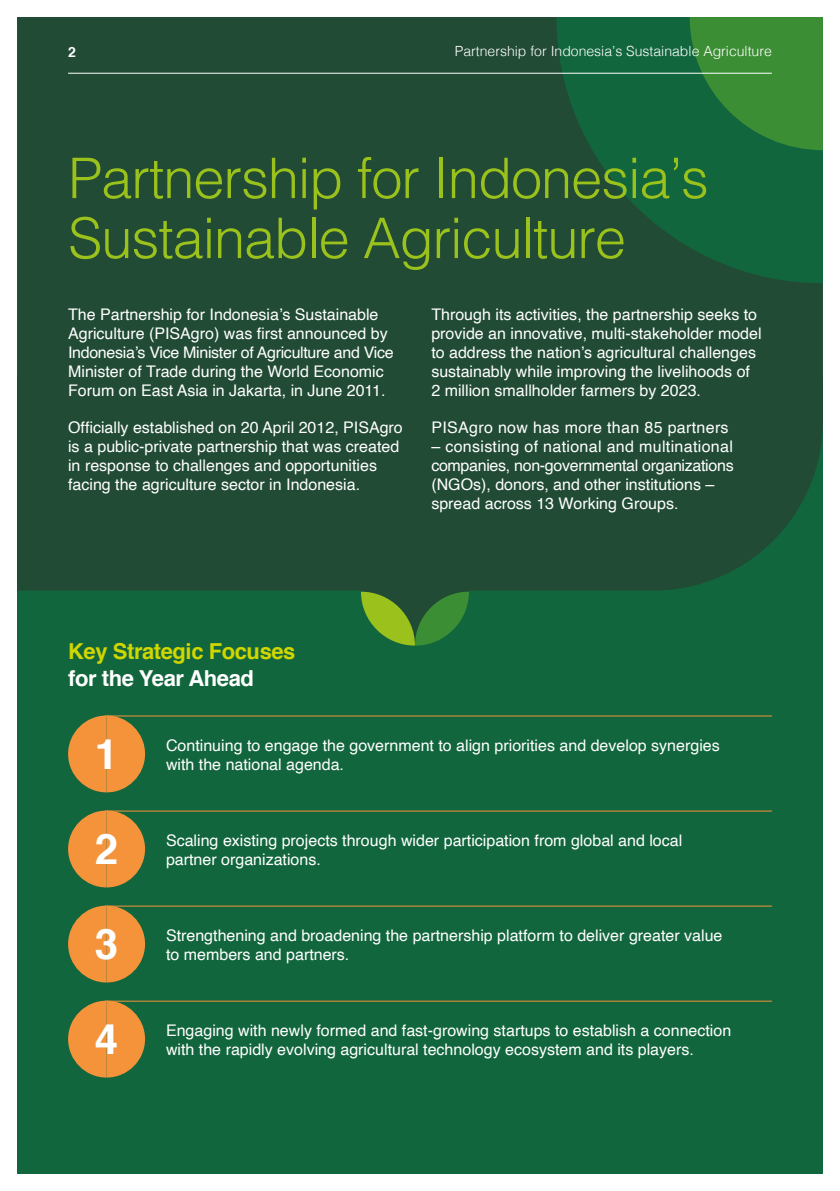
<style>
.page{position:relative;width:840px;height:1191px;background:#fff}
.page>*{position:absolute;margin:0;border:0;box-sizing:border-box;transform-origin:0 0}
.t1{font:300 56px/60px "Helvetica";letter-spacing:-.02em;color:#9bc21c}
.t2{font:700 42px "Helvetica";color:#fff}
.t3{font:700 22px "Helvetica";letter-spacing:-.02em;color:#cfd600}
.t4{font:700 22px "Helvetica";letter-spacing:-.02em;color:#fff}
.t5{font:16px/19.2px "Helvetica";color:#fff}
.t6{font:16px "Helvetica";letter-spacing:.02em;color:#fff}
.t7{font:300 14px "Helvetica";color:#fff}
.t8{font:700 14px "Helvetica";color:#fff}
</style>
<div class="page">
<div style="left:17px;top:378px;width:805px;height:796px;background:#12663d"></div>
<div style="left:17px;top:17px;width:805px;height:573px;background:#214b35"></div>
<svg style="left:361px;top:588px;width:107px;height:57px"></svg>
<svg style="left:556px;top:17px;width:266px;height:266px;background:#165e3a"></svg>
<svg style="left:689px;top:17px;width:133px;height:133px;background:#338537"></svg>
<hr style="left:105px;top:810px;width:666px;height:1px;background:#f5933a">
<hr style="left:105px;top:715px;width:666px;height:1px;background:#f5933a">
<hr style="left:105px;top:905px;width:666px;height:1px;background:#f5933a">
<hr style="left:105px;top:1000px;width:666px;height:1px;background:#f5933a">
<svg style="left:68px;top:715px;width:77px;height:77px"></svg>
<svg style="left:68px;top:810px;width:77px;height:77px"></svg>
<svg style="left:68px;top:905px;width:77px;height:77px"></svg>
<svg style="left:68px;top:1000px;width:77px;height:77px"></svg>
<hr style="left:68px;top:73px;width:703px;height:1px;background:#fff">
<p class="t8" style="left:68px;top:40px;width:9px">2</p>
<p class="t7" style="left:454px;top:39px;width:318px">Partnership for Indonesia’s Sustainable Agriculture</p>
<h1 class="t1" style="left:68px;top:144px;width:641px">Partnership for Indonesia’s<br>Sustainable Agriculture</h1>
<p class="t5" style="left:68px;top:305px;width:327px">The Partnership for Indonesia’s Sustainable Agriculture (PISAgro) was first announced by Indonesia’s Vice Minister of Agriculture and Vice Minister of Trade during the World Economic Forum on East Asia in Jakarta, in June 2011.</p>
<p class="t5" style="left:68px;top:418px;width:336px">Officially established on 20 April 2012, PISAgro is a public-private partnership that was created in response to challenges and opportunities facing the agriculture sector in Indonesia.</p>
<p class="t5" style="left:431px;top:305px;width:331px">Through its activities, the partnership seeks to provide an innovative, multi-stakeholder model to address the nation’s agricultural challenges sustainably while improving the livelihoods of 2 million smallholder farmers by 2023.</p>
<p class="t6" style="left:431px;top:414px;width:298px">PISAgro now has more than 85 partners</p>
<p class="t5" style="left:431px;top:437px;width:303px">– consisting of national and multinational companies, non-governmental organizations (NGOs), donors, and other institutions – spread across 13 Working Groups.</p>
<h3 class="t3" style="left:68px;top:634px;width:229px">Key Strategic Focuses</h3>
<h3 class="t4" style="left:68px;top:660px;width:187px">for the Year Ahead</h3>
<h2 class="t2" style="left:95px;top:720px;width:25px">1</h2>
<p class="t5" style="left:166px;top:736px;width:555px">Continuing to engage the government to align priorities and develop synergies with the national agenda.</p>
<h2 class="t2" style="left:95px;top:815px;width:25px">2</h2>
<p class="t5" style="left:166px;top:831px;width:517px">Scaling existing projects through wider participation from global and local partner organizations.</p>
<h2 class="t2" style="left:95px;top:910px;width:25px">3</h2>
<p class="t5" style="left:166px;top:926px;width:557px">Strengthening and broadening the partnership platform to deliver greater value to members and partners.</p>
<h2 class="t2" style="left:95px;top:1005px;width:25px">4</h2>
<p class="t5" style="left:166px;top:1021px;width:566px">Engaging with newly formed and fast-growing startups to establish a connection with the rapidly evolving agricultural technology ecosystem and its players.</p>
</div>
